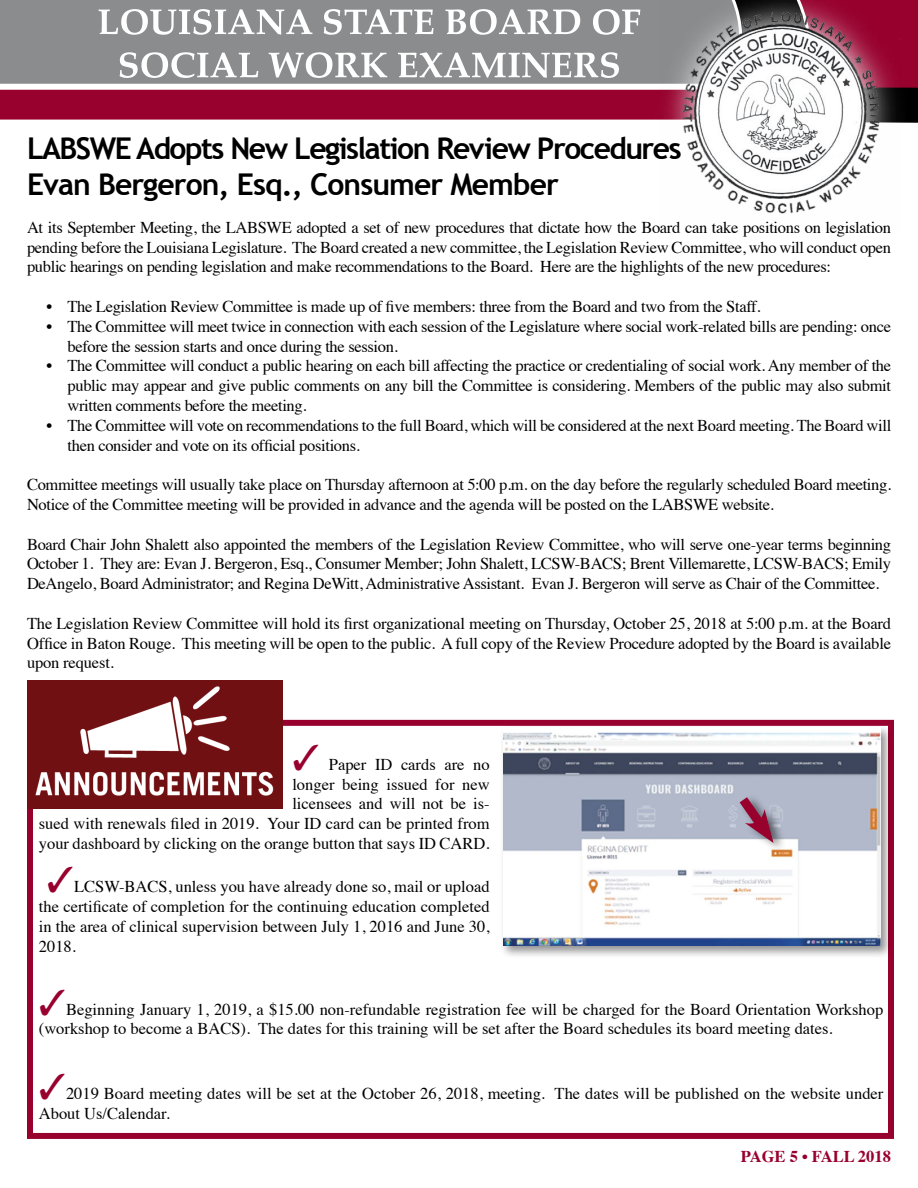
<style>
.page{position:relative;width:918px;height:1188px;background:#fff}
.page>*{position:absolute;margin:0;border:0;box-sizing:border-box;transform-origin:0 0}
.t1{font:700 30px/36px "Trebuchet MS";letter-spacing:-.05em;color:#000}
.t2{font:16.5px/19.8px "Times";letter-spacing:-.02em;color:#000;text-align:justify}
.t3{font:16.5px/19.8px "Times";color:#000}
.t4{font:700 16.5px "Times";color:#98002e}
.s1{color:#98002e}
</style>
<div class="page">
<div style="left:27px;top:720px;width:867px;height:419px;border:6px solid #98002e"></div>
<svg style="left:0;top:0;width:918px;height:123px"></svg>
<svg style="left:654px;top:0;width:254px;height:123px;background:#7f324a"></svg>
<img style="left:660px;top:0;width:240px;height:214px">
<img style="left:27px;top:680px;width:256px;height:128px">
<div style="left:500px;top:725px;width:393px;height:233px;background:#000;opacity:.43"></div>
<img style="left:503px;top:728px;width:377px;height:218px">
<div style="left:738px;top:794px;width:49px;height:60px;background:#000;opacity:.51"></div>
<svg style="left:731px;top:787px;width:44px;height:56px;background:#ab8fa5"></svg>
<h1 class="t1" style="left:27px;top:131px;width:656px">LABSWE Adopts New Legislation Review Procedures<br>Evan Bergeron, Esq., Consumer Member</h1>
<p class="t2" style="left:27px;top:216px;width:866px">At its September Meeting, the LABSWE adopted a set of new procedures that dictate how the Board can take positions on legislation pending before the Louisiana Legislature. The Board created a new committee, the Legislation Review Committee, who will conduct open public hearings on pending legislation and make recommendations to the Board. Here are the highlights of the new procedures:</p>
<p class="t2" style="left:47px;top:295px;width:716px">• The Legislation Review Committee is made up of five members: three from the Board and two from the Staff.</p>
<p class="t2" style="left:68px;top:315px;width:825px;text-indent:-21px">• The Committee will meet twice in connection with each session of the Legislature where social work-related bills are pending: once before the session starts and once during the session.</p>
<p class="t2" style="left:68px;top:354px;width:825px;text-indent:-21px">• The Committee will conduct a public hearing on each bill affecting the practice or credentialing of social work. Any member of the public may appear and give public comments on any bill the Committee is considering. Members of the public may also submit written comments before the meeting.</p>
<p class="t2" style="left:68px;top:414px;width:825px;text-indent:-21px">• The Committee will vote on recommendations to the full Board, which will be considered at the next Board meeting. The Board will then consider and vote on its official positions.</p>
<p class="t2" style="left:27px;top:473px;width:866px">Committee meetings will usually take place on Thursday afternoon at 5:00 p.m. on the day before the regularly scheduled Board meeting.<br>Notice of the Committee meeting will be provided in advance and the agenda will be posted on the LABSWE website.</p>
<p class="t2" style="left:27px;top:533px;width:866px">Board Chair John Shalett also appointed the members of the Legislation Review Committee, who will serve one-year terms beginning October 1. They are: Evan J. Bergeron, Esq., Consumer Member; John Shalett, LCSW-BACS; Brent Villemarette, LCSW-BACS; Emily DeAngelo, Board Administrator; and Regina DeWitt, Administrative Assistant. Evan J. Bergeron will serve as Chair of the Committee.</p>
<p class="t2" style="left:27px;top:612px;width:866px">The Legislation Review Committee will hold its first organizational meeting on Thursday, October 25, 2018 at 5:00 p.m. at the Board Office in Baton Rouge. This meeting will be open to the public. A full copy of the Review Procedure adopted by the Board is available upon request.</p>
<p class="t3" style="left:39px;top:753px;width:452px;text-align:right"><span class="s1">✓</span> Paper ID cards are no<br>longer being issued for new<br>licensees and will not be is-<br>sued with renewals filed in 2019. Your ID card can be printed from your dashboard by clicking on the orange button that says ID CARD.</p>
<p class="t2" style="left:39px;top:875px;width:452px;text-indent:8px"><span class="s1">✓</span>LCSW-BACS, unless you have already done so, mail or upload the certificate of completion for the continuing education completed in the area of clinical supervision between July 1, 2016 and June 30, 2018.</p>
<p class="t3" style="left:39px;top:998px;width:846px"><span class="s1">✓</span>Beginning January 1, 2019, a $15.00 non-refundable registration fee will be charged for the Board Orientation Workshop (workshop to become a BACS). The dates for this training will be set after the Board schedules its board meeting dates.</p>
<p class="t3" style="left:39px;top:1082px;width:846px"><span class="s1">✓</span>2019 Board meeting dates will be set at the October 26, 2018, meeting. The dates will be published on the website under<br>About Us/Calendar.</p>
<p class="t4" style="left:741px;top:1140px;width:152px">PAGE 5 • FALL 2018</p>
</div>
